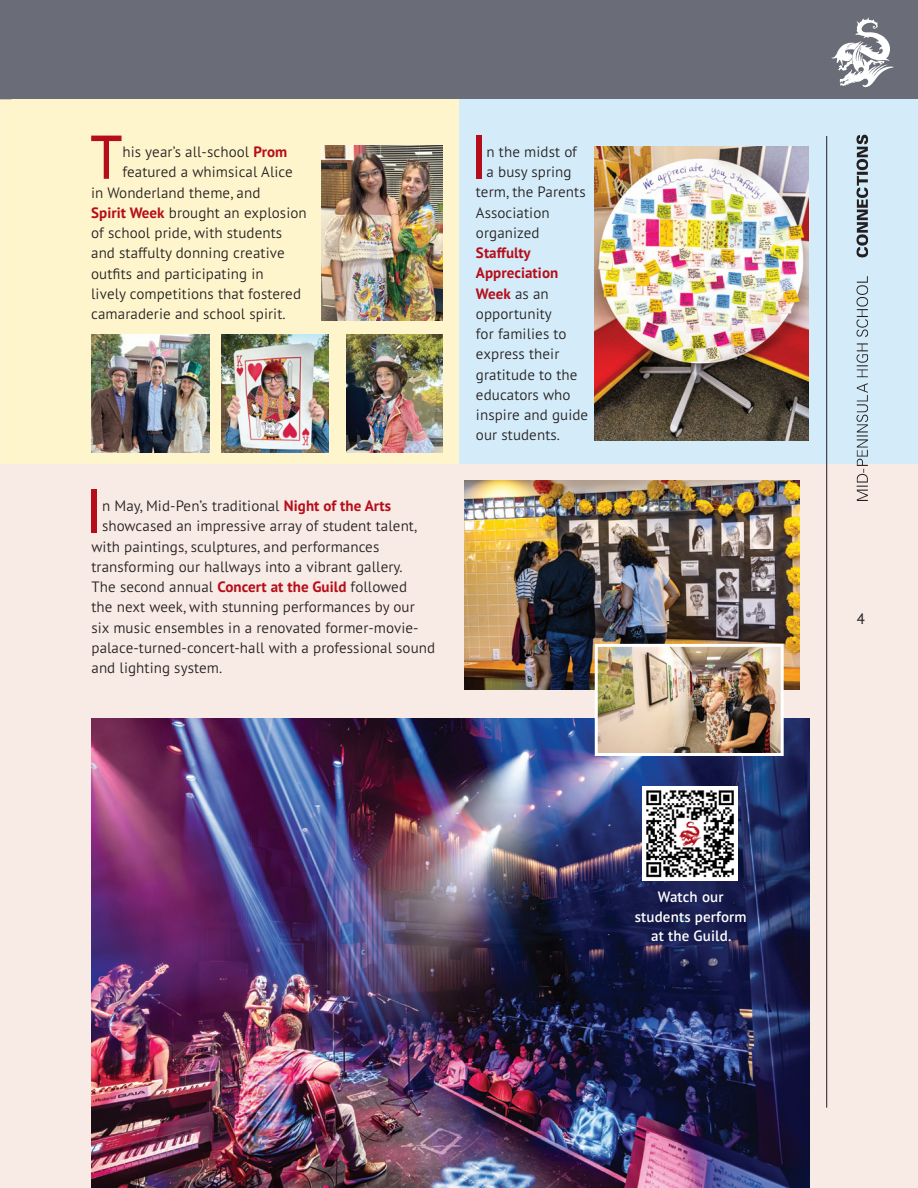
<style>
.page{position:relative;width:918px;height:1188px;background:#fff}
.page>*{position:absolute;margin:0;border:0;box-sizing:border-box;transform-origin:0 0}
.t1{font:500 61.05px "Avenir";color:#b50e1a;scale:.9 1}
.t2{font:300 15px "PT Sans Pro";letter-spacing:.005em;color:#231f20}
.t3{font:600 15px/19.5px "PT Sans Pro";letter-spacing:.01em;color:#fff;text-align:center}
.t4{font:700 15px "PT Sans Pro";letter-spacing:.005em;color:#b50e1a}
.t5{font:15px "PT Sans Pro";color:#231f20}
.s1{font-weight:700;color:#b50e1a}
.s2{font-weight:300;color:#231f20}
</style>
<div class="page">
<div style="left:0;top:0;width:486px;height:465px;background:#fff5cd"></div>
<div style="left:0;top:464px;width:918px;height:724px;background:#f8eae4"></div>
<div style="left:459px;top:94px;width:459px;height:370px;background:#d4ecf9"></div>
<div style="left:0;top:0;width:918px;height:99px;background:#6a6d77"></div>
<svg style="left:831px;top:17px;width:62px;height:71px"></svg>
<img style="left:856px;top:134px;width:13px;height:367px">
<hr style="left:826px;top:136px;width:1px;height:972px;background:#231f20">
<img style="left:321px;top:146px;width:121px;height:175px">
<img style="left:464px;top:481px;width:336px;height:209px">
<img style="left:595px;top:146px;width:214px;height:295px">
<img style="left:92px;top:334px;width:118px;height:119px">
<img style="left:346px;top:334px;width:96px;height:119px">
<img style="left:92px;top:718px;width:718px;height:470px">
<img style="left:222px;top:334px;width:106px;height:119px">
<img style="left:593px;top:642px;width:192px;height:116px">
<img style="left:643px;top:786px;width:94px;height:94px">
<p class="t1" style="left:91px;top:105px;width:37px">T</p>
<p class="t2" style="left:122px;top:142px;width:166px">his year’s all-school <span class="s1">Prom</span></p>
<p class="t2" style="left:122px;top:162px;width:172px">featured a whimsical Alice</p>
<p class="t2" style="left:91px;top:183px;width:171px">in Wonderland theme, and</p>
<p class="t2" style="left:91px;top:203px;width:217px"><span class="s1">Spirit Week</span> brought an explosion</p>
<p class="t2" style="left:91px;top:223px;width:192px">of school pride, with students</p>
<p class="t2" style="left:91px;top:243px;width:195px">and staffulty donning creative</p>
<p class="t2" style="left:91px;top:264px;width:174px">outfits and participating in</p>
<p class="t2" style="left:91px;top:284px;width:211px">lively competitions that fostered</p>
<p class="t2" style="left:91px;top:304px;width:196px">camaraderie and school spirit.</p>
<p class="t1" style="left:87px;top:459px;width:18px">I</p>
<p class="t2" style="left:102px;top:496px;width:291px">n May, Mid-Pen’s traditional <span class="s1">Night of the Arts</span></p>
<p class="t2" style="left:102px;top:516px;width:317px">showcased an impressive array of student talent,</p>
<p class="t2" style="left:92px;top:537px;width:289px">with paintings, sculptures, and performances</p>
<p class="t2" style="left:92px;top:557px;width:313px">transforming our hallways into a vibrant gallery.</p>
<p class="t2" style="left:92px;top:577px;width:317px">The second annual <span class="s1">Concert at the Guild</span> followed</p>
<p class="t2" style="left:92px;top:597px;width:325px">the next week, with stunning performances by our</p>
<p class="t2" style="left:92px;top:618px;width:329px">six music ensembles in a renovated former-movie-</p>
<p class="t2" style="left:92px;top:638px;width:345px">palace-turned-concert-hall with a professional sound</p>
<p class="t2" style="left:92px;top:658px;width:132px">and lighting system.</p>
<p class="t1" style="left:471px;top:104px;width:18px">I</p>
<p class="t2" style="left:487px;top:142px;width:92px">n the midst of</p>
<p class="t2" style="left:487px;top:162px;width:87px">a busy spring</p>
<p class="t2" style="left:476px;top:182px;width:111px">term, the Parents</p>
<p class="t2" style="left:476px;top:202px;width:75px">Association</p>
<p class="t2" style="left:476px;top:223px;width:65px">organized</p>
<p class="t4" style="left:476px;top:243px;width:56px">Staffulty</p>
<p class="t4" style="left:476px;top:263px;width:84px">Appreciation</p>
<p class="t4" style="left:476px;top:283px;width:74px">Week <span class="s2">as an</span></p>
<p class="t2" style="left:476px;top:304px;width:77px">opportunity</p>
<p class="t2" style="left:476px;top:324px;width:92px">for families to</p>
<p class="t2" style="left:476px;top:344px;width:85px">express their</p>
<p class="t2" style="left:476px;top:364px;width:103px">gratitude to the</p>
<p class="t2" style="left:476px;top:385px;width:96px">educators who</p>
<p class="t2" style="left:476px;top:405px;width:114px">inspire and guide</p>
<p class="t2" style="left:476px;top:425px;width:85px">our students.</p>
<p class="t3" style="left:635px;top:887px;width:114px">Watch our students perform at the Guild.</p>
<p class="t5" style="left:857px;top:609px;width:10px">4</p>
</div>
